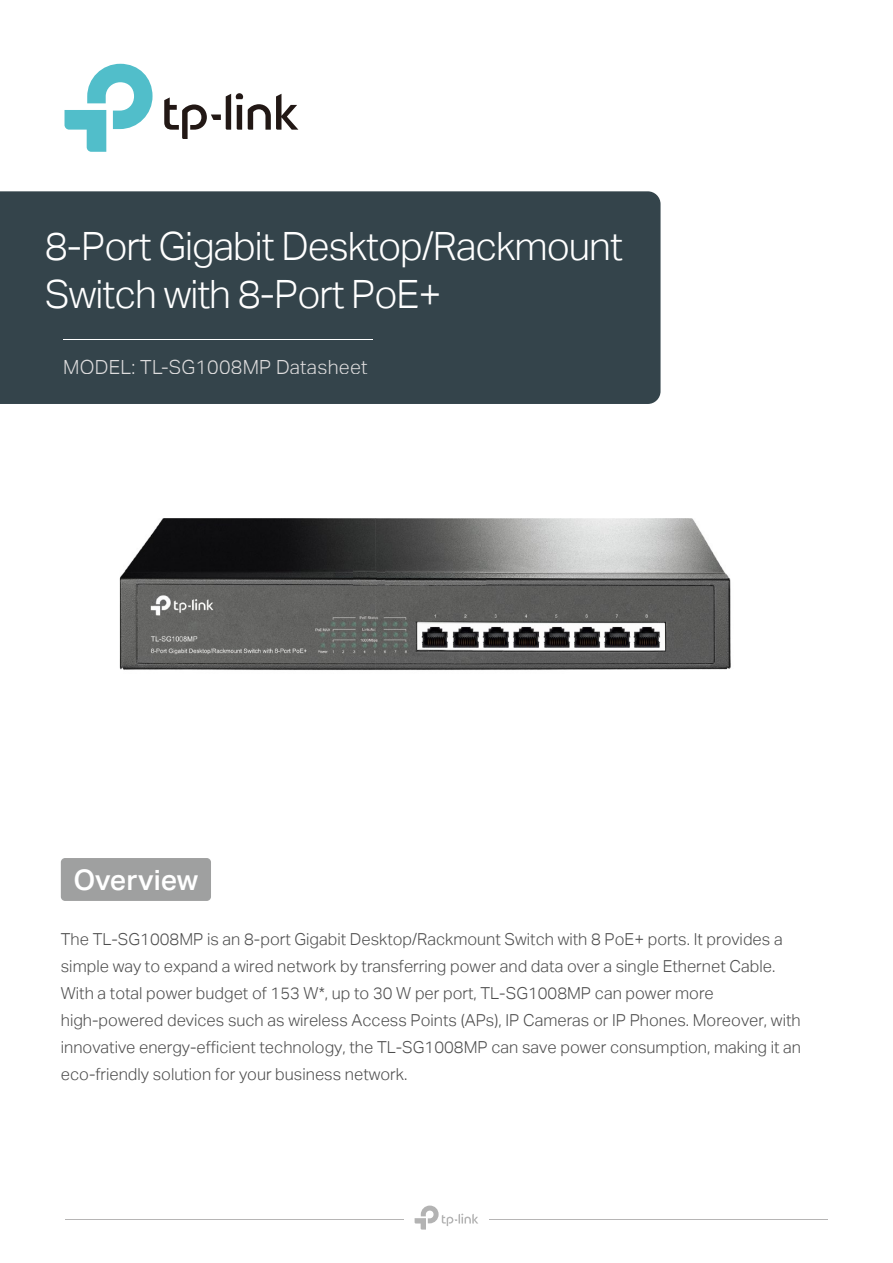
<style>
.page{position:relative;width:893px;height:1263px;background:#fff}
.page>*{position:absolute;margin:0;border:0;box-sizing:border-box;transform-origin:0 0}
.t1{font:39px/48px "TP Link Aktiv Light";letter-spacing:-.025em;color:#fff}
.t2{font:28.5px "TP Link Aktiv Medium";color:#fff}
.t3{font:19.5px "TP Link Aktiv Light";letter-spacing:.015em;color:#deddde}
.t4{font:16.5px/27px "TP Link Aktiv Light";color:#4d4d4d}
</style>
<div class="page">
<div style="left:0;top:191px;width:660px;height:213px;background:#34444b"></div>
<div style="left:65px;top:359px;width:302px;height:15px;background:#34444b"></div>
<hr style="left:63px;top:339px;width:310px;height:1px;background:#fff">
<div style="left:61px;top:858px;width:150px;height:43px;background:#9fa0a0;border-radius:4px"></div>
<svg style="left:65px;top:64px;width:88px;height:88px"></svg>
<svg style="left:164px;top:93px;width:134px;height:46px"></svg>
<hr style="left:65px;top:1219px;width:339px;height:1px;background:#b6b5b5">
<hr style="left:489px;top:1219px;width:338px;height:1px;background:#b6b5b5">
<svg style="left:415px;top:1205px;width:63px;height:24px"></svg>
<img style="left:120px;top:518px;width:611px;height:152px">
<img style="left:353px;top:570px;width:23px;height:15px">
<img style="left:385px;top:570px;width:101px;height:16px">
<h1 class="t1" style="left:45px;top:222px;width:580px">8-Port Gigabit Desktop/Rackmount<br>Switch with 8-Port PoE+</h1>
<p class="t3" style="left:63px;top:355px;width:306px">MODEL: TL-SG1008MP Datasheet</p>
<h2 class="t2" style="left:73px;top:863px;width:127px">Overview</h2>
<p class="t4" style="left:61px;top:926px;width:742px">The TL-SG1008MP is an 8-port Gigabit Desktop/Rackmount Switch with 8 PoE+ ports. It provides a simple way to expand a wired network by transferring power and data over a single Ethernet Cable.<br>With a total power budget of 153 W*, up to 30 W per port, TL-SG1008MP can power more high-powered devices such as wireless Access Points (APs), IP Cameras or IP Phones. Moreover, with innovative energy-efficient technology, the TL-SG1008MP can save power consumption, making it an eco-friendly solution for your business network.</p>
</div>
